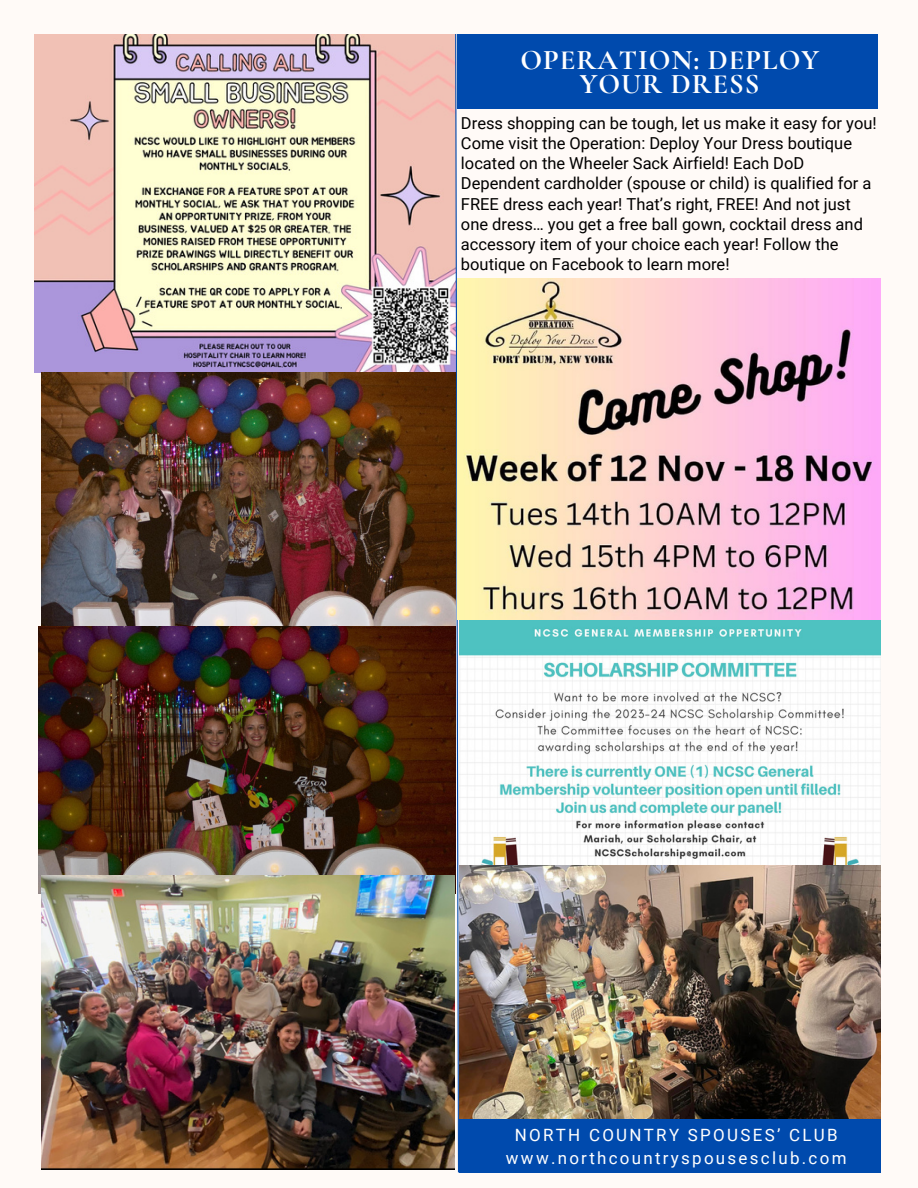
<style>
.page{position:relative;width:918px;height:1188px;background:#fffaf7}
.page>*{position:absolute;margin:0;border:0;box-sizing:border-box;transform-origin:0 0}
.t1{font:700 28.5px/24.8px "Cormorant Garamond";letter-spacing:.035em;color:#fff;text-align:center}
.t2{font:16.95px "Roboto";letter-spacing:.135em;color:#fff}
.t3{font:16.5px/20.2px "Roboto";color:#000}
</style>
<div class="page">
<div style="left:459px;top:1119px;width:422px;height:53px;background:#004aad"></div>
<div style="left:457px;top:34px;width:420px;height:75px;background:#004aad"></div>
<img style="left:35px;top:34px;width:420px;height:339px">
<svg style="left:455px;top:34px;width:5px;height:1139px"></svg>
<img style="left:459px;top:620px;width:422px;height:246px">
<img style="left:457px;top:279px;width:423px;height:341px">
<img style="left:41px;top:373px;width:414px;height:254px">
<img style="left:39px;top:627px;width:416px;height:266px">
<img style="left:459px;top:866px;width:422px;height:253px">
<img style="left:41px;top:876px;width:414px;height:293px">
<p class="t1" style="left:520px;top:47px;width:300px">OPERATION: DEPLOY<br>YOUR DRESS</p>
<p class="t3" style="left:461px;top:113px;width:417px">Dress shopping can be tough, let us make it easy for you!<br>Come visit the Operation: Deploy Your Dress boutique located on the Wheeler Sack Airfield! Each DoD Dependent cardholder (spouse or child) is qualified for a FREE dress each year! That’s right, FREE! And not just one dress… you get a free ball gown, cocktail dress and accessory item of your choice each year! Follow the boutique on Facebook to learn more!</p>
<p class="t2" style="left:515px;top:1125px;width:324px">NORTH COUNTRY SPOUSES’ CLUB</p>
<p class="t2" style="left:506px;top:1149px;width:342px">www.northcountryspousesclub.com</p>
</div>
